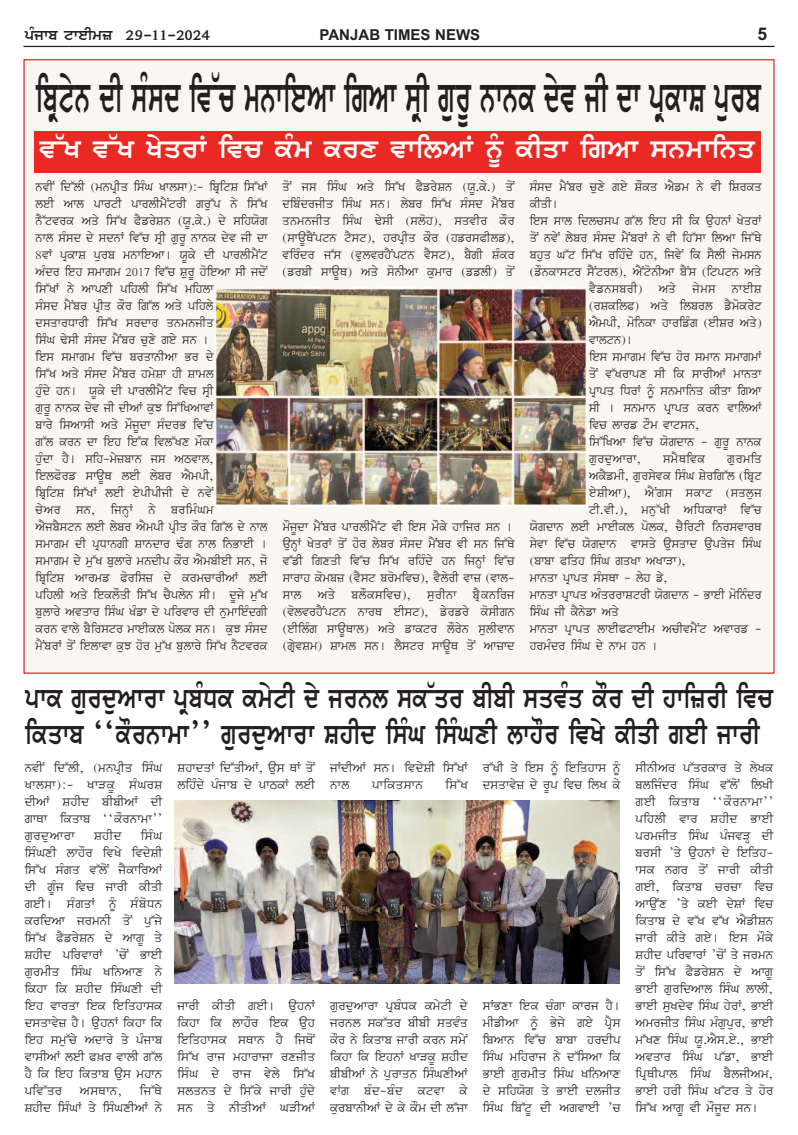
<style>
.page{position:relative;width:798px;height:1135px;background:#fff}
.page>*{position:absolute;margin:0;border:0;box-sizing:border-box;transform-origin:0 0}
.t1{font:700 45px "Anmol Lipi";color:#231f20;scale:.55 1}
.t2{font:700 30px/36.2px "Anmol Lipi";color:#231f20;scale:.77 1}
.t3{font:700 27.5px "Anmol Lipi";color:#fff}
.t4{font:700 17.5px "Arial";color:#231f20}
.t5{font:700 15px "Anmol Lipi";color:#231f20}
.t6{font:700 15px "Arial";color:#231f20}
.t7{font:12.5px/17px "Anmol Lipi";color:#231f20}
.t8{font:12.5px "Anmol Lipi";letter-spacing:.02em;color:#231f20}
</style>
<div class="page">
<hr style="left:23px;top:46px;width:751px;height:1px;background:#231f20">
<img style="left:175px;top:800px;width:444px;height:182px">
<div style="left:25px;top:60px;width:748px;height:612px;background:#f8f7f1"></div>
<div style="left:34px;top:131px;width:726px;height:41px;background:#ea2924"></div>
<img style="left:215px;top:288px;width:372px;height:218px">
<p class="t5" style="left:25px;top:26px;width:187px">PMJWB TWEIMZ 29-11-2024</p>
<p class="t6" style="left:319px;top:26px;width:162px">PANJAB TIMES NEWS</p>
<h3 class="t4" style="left:757px;top:24px;width:11px">5</h3>
<h1 class="t1" style="left:36px;top:70px;width:1320px">IBRTYN DI SMSD IV~C MNWIEAW IGAW SRI GURU NWNK DYV JI DW PRKWS PURB</h1>
<h3 class="t3" style="left:39px;top:132px;width:717px">V~K V~K KYQRW IVC KMM KRX VWILAW Ƒ KIQW IGAW SNMWINQ</h3>
<p class="t7" style="left:36px;top:178px;width:233px">NVIN ID~LI (MNPRIQ ISMG KWLSW):- IBRITS IS~KW LEI AWL PWRTI PWRLIMYNTRI GRU~P NY IS~K NY~TVRK AQY IS~K PYFRYSN (XU.KY.) DY SIHXOG NWL SMSD DY SDNW IV~C SRI GURU NWNK DYV JI DW 8VW PRKWS PURB MNWIEAW[ XUKY DI PWRLIMYNT AMDR IEH SMWGM 2017 IV~C SURU HOIEAW SI JDON IS~KW NY AWPXI PIHLI IS~K MIHLW<br>SMSD MYNBR PRIQ KOR IG~L AQY PIHLY DSQWRDWRI IS~K SRDWR QNMNJIQ<br>ISMG FYSI SMSD MYNBR CUXY GEY SN [<br>IES SMWGM IV~C BRQWNIAW BR DY<br>IS~K AQY SMSD MYNBR HMYSW HI SWML<br>HUMDY HN[ XUKY DI PWRLIMYNT IVC SRI<br>GURU NWNK DYV JI DIAW KUJ IS~IKAWVW<br>BWRY ISAWSI AQY MOJUDW SMDRB IV~C<br>G~L KRN DW IEH IE~K IVL~KX MOKW<br>HUMDW HY[ SIH-MYZBWN JS ATVWL,<br>IELPORF SWAUQ LEI LYBR AYMPI,<br>IBRITS IS~KW LEI EYPIPIJI DY NVYN<br>CYAR SN, IJNHW NY BRIMMGM<br>AYJBYSTN LEI LYBR AYMPI PRIQ KOR IG~L DY NWL SMWGM DI PRDWNGI SWNDWR FMG NWL INBWEI [ SMWGM DY MU~K BULWRY MNDIP KOR AYMBIEI SN, JO IBRITS AWRMF PORISZ DY KRMCWRIAW LEI PIHLI AQY IEKLOQI IS~K CYPLYN SI[ DUJY MU~K BULWRY AVQWR ISMG KMFW DY PIRVWR DI NUMWIEMDGI KRN VWLY BYIRSTR MWEIKL POLK SN[ KUJ SMSD MYNBRW QON IELWVW KUJ HOR MU~K BULWRY IS~K NYTVRK</p>
<p class="t7" style="left:282px;top:178px;width:233px;text-align:justify">QON JS ISMG AQY IS~K PYFRYSN (XU.KY.) QON DIBMDRJIQ ISMG SN[ LYBR IS~K SMSD MYNBR QNMNJIQ ISMG FYSI (SLOH), SQVIR KOR (SWAUQYNPTN TYST), HRPRIQ KOR (HFRSPILF), VIRMDR J~S (VULVRHYNPTN VYST), BYGI SMKR (FRBI SWAUQ) AQY SONIAW KUMWR (FFLI) QON</p>
<p class="t7" style="left:282px;top:518px;width:233px">MOJUDW MYNBR PWRLIMYNT VI IES MOKY HWIJR SN [ AUNHW KYQRW QON HOR LYBR SMSD MYNBR VI SN IJ~QY V~FI IGXQI IV~C IS~K RIHMDY HN IJNHW IV~C SWRWH KOMBZ (VYST BROMIVC), VYLYRI VWZ (VWL-SWL</p>
<p class="t7" style="left:317px;top:586px;width:19px">AQY</p>
<p class="t8" style="left:351px;top:587px;width:61px">BLOKSIVC),</p>
<p class="t7" style="left:427px;top:586px;width:31px">SURINW</p>
<p class="t7" style="left:282px;top:586px;width:233px;text-align:justify;text-indent:190px">BRYKNIRJ (VOLVRHYNPTN NWRQ EIST), FYRFRY KOSIGN (EIILMG SWAUQWL) AQY FWKTR LORYN SULIVWN (GRYVSM) SWML SN[ LYSTR SWAUQ QON AWZWD</p>
<p class="t7" style="left:529px;top:178px;width:233px">SMSD MYNBR CUXY GEY SOKQ AYFM NY VI ISRKQ</p>
<p class="t7" style="left:529px;top:195px;width:31px">KIQI[</p>
<p class="t7" style="left:529px;top:212px;width:233px">IES SWL IDLCSP G~L IEH SI IK AUHNW KYQRW</p>
<p class="t7" style="left:529px;top:229px;width:233px">QON NVYN LYBR SMSD MYNBRW NY VI IH~SW ILAW IJ~QY</p>
<p class="t7" style="left:529px;top:246px;width:233px">BHUQ G~T IS~K RIHMDY HN, IJVYN IK SYLI JYMSN</p>
<p class="t7" style="left:529px;top:263px;width:233px">(FONKWSTR SYNTRL), AYNTONIAW BYNS (ITPTN AQY</p>
<p class="t8" style="left:589px;top:281px;width:55px">VYFNSBRI)</p>
<p class="t7" style="left:658px;top:280px;width:19px">AQY</p>
<p class="t7" style="left:692px;top:280px;width:25px">JYMS</p>
<p class="t7" style="left:589px;top:280px;width:174px;text-indent:143px">NWEIS (RSKILP) AQY ILBRL FYMOKRYT<br>AYMPI, MOINKW HWRIFMG (EISR AQY)<br>VWLTN)[<br>IES SMWGM IV~C HOR SMWN SMWGMW<br>QON V~KRWPX SI IK SWRIAW MWNQW<br>PRWPQ IDRW Ƒ SNMWINQ KIQW IGAW<br>SI [ SNMWN PRWPQ KRN VWILAW<br>IVC LWRF TOM VWTSN,<br>IS~IKAW IV~C XOGDWN - GURU NWNK<br>GURDUAWRW,</p>
<p class="t7" style="left:663px;top:450px;width:43px">SMYQIVK</p>
<p class="t7" style="left:727px;top:450px;width:36px">GURMIQ</p>
<p class="t7" style="left:589px;top:467px;width:174px">AKYFMI, GURSYVK ISMG SYRIG~L (IBRT</p>
<p class="t8" style="left:589px;top:485px;width:174px">EYSIAW), AYNGS SKWT (SQLUJ</p>
<p class="t8" style="left:589px;top:502px;width:174px">TI.VI.), MNU~KI AIDKWRW IV~C</p>
<p class="t7" style="left:529px;top:518px;width:233px">XOGDWN LEI MWEIKL POLK, CYIRTI INRSVWRQ</p>
<p class="t7" style="left:529px;top:535px;width:233px">SYVW IV~C XOGDWN VWSQY AUSQWD AUPQYJ ISMG</p>
<p class="t7" style="left:529px;top:552px;width:157px">(BWBW PIQH ISMG GQKW AKWVW),</p>
<p class="t7" style="left:529px;top:569px;width:140px">MWNQW PRWPQ SMSQW - LYH FY,</p>
<p class="t7" style="left:529px;top:586px;width:233px">MWNQW PRWPQ AMQRRWSTRI XOGDWN - BWEI MOINMDR</p>
<p class="t7" style="left:529px;top:603px;width:91px">ISMG JI KYNYFW AQY</p>
<p class="t7" style="left:529px;top:620px;width:233px">MWNQW PRWPQ LWEIPTWEIM ACIVMYNT AVWRF -</p>
<p class="t7" style="left:529px;top:637px;width:130px">HRMMDR ISMG DY NWM HN [</p>
<h2 class="t2" style="left:25px;top:679px;width:972px">PWK GURDUAWRW PRBMDK KMYTI DY JRNL SK~QR BIBI SQVMQ KOR DI HWIZRI IVC<br>IKQWB ‘‘KORNWMW’’ GURDUAWRW SHID ISMG ISMGXI LWHOR IVKY KIQI GEI JWRI</h2>
<p class="t7" style="left:25px;top:758px;width:139px;text-align:justify">NVIN ID~LI, (MNPRIQ ISMG KWLSW):- KWVKU SMGRS DIAW SHID BIBIAW DI GWQW IKQWB ‘‘KORNWMW’’ GURDUAWRW</p>
<p class="t7" style="left:25px;top:826px;width:146px;text-indent:116px">ISMG<br>ISMGXI LWHOR IVKY IVDYSI<br>IS~K SMGQ V~LON JYKWIRAW<br>DI GUMJ IVC JWRI KIQI<br>GEI[ SMGQW Ƒ SMBODN<br>KRIDAW JRMNI QON PU~JY<br>IS~K PYFRYSN DY AWGU QY<br>SHID PIRVWRW ’CON BWEI<br>GURMIQ ISMG KINAWX NY<br>IKHW IK SHID ISMGXI DI<br>IEH VWRQW IEK IEIQHWSK<br>DSQWVYZ HY[ AUHNW IKHW IK<br>IEH SMU~CYADWRYQYPMJWB<br>VWSIAW LEI P^R VWLI G~L<br>HYIK IEH IKQWB AUS MHWN<br>PIV~QR</p>
<p class="t7" style="left:94px;top:826px;width:29px">SHID</p>
<p class="t7" style="left:25px;top:1081px;width:146px;text-align:right">IJ~QY<br>SHID ISMGW QYISMGXIAW NY</p>
<p class="t7" style="left:80px;top:1081px;width:44px">ASQWN,</p>
<p class="t7" style="left:177px;top:758px;width:139px">SHWDQW ID~QIAW, AUS QW QON<br>LIHMDYPMJWB DYPWTKW LEI</p>
<p class="t7" style="left:330px;top:758px;width:139px">JWDIAW SN[ IVDYSI IS~KW<br>NWL</p>
<p class="t8" style="left:372px;top:776px;width:52px">PWIKQSWN</p>
<p class="t7" style="left:445px;top:775px;width:24px">IS~K</p>
<p class="t7" style="left:483px;top:758px;width:145px">R~KI QYIES Ƒ IEIQHWS Ƒ<br>DSQWVYZ DYRUP IVC ILK KY</p>
<p class="t7" style="left:177px;top:996px;width:146px">JWRI KIQI GEI[ AUHNW<br>IKHW IK LWHOR IEK AUH<br>IEIQHWSK SQWN HY IJQON<br>IS~K RWJ MHWRWJW RXJIQ<br>ISMG DY RWJ VYLY IS~K<br>SLQNQ DYIS~KYJWRI HUMDY<br>SN QY NIQIAW GVIAW</p>
<p class="t7" style="left:330px;top:996px;width:146px">GURDUAWRW PRBMDK KMYTI DY<br>JRNL SK~QR BIBI SQVMQ<br>KOR NYIKQWB JWRI KRN SMYN<br>IKHW IK IEHNW KWVKU SHID<br>BIBIAW NYPURWQN ISMGXIAW<br>VWG BMD-BMD KTVW KY<br>KURBWNIAW DYKYKOM DI L~JW</p>
<p class="t7" style="left:483px;top:996px;width:139px;text-align:justify">SWBXW IEK CMGW KWRJ HY[ MIFIAW Ƒ BYJY GEY PRYS IBAWN IV~C BWBW HRDIP ISMG MIHRWJ NYD~ISAW IK BWEI GURMIQ ISMG KINAWX DYSIHXOG QYBWEI DLJIQ ISMG IB~TU DI AGVWEI ’C</p>
<p class="t7" style="left:635px;top:758px;width:145px">SINIAR P~QRKWR QYLYKK<br>BLIJMDR ISMG V~LON ILKI<br>GEI IKQWB ‘‘KORNWMW’’<br>PIHLI VWR SHID BWEI<br>PRMJIQ ISMG PMJVVH DI<br>BRSI ’QYAUHNW DYIEIQH-<br>WSK NGR QON JWRI KIQI<br>GEI, IKQWB CRCW IVC<br>AWAUNX ’QY KEI DYSW IVC<br>IKQWB DYV~K V~K AYFISN<br>JWRI KIQY GEY[ IES MOKY<br>SHID PIRVWRW ’CON QYJRMN<br>QON IS~K PYFRYSN DY AWGU<br>BWEI GURIDAWL ISMG LWLI,<br>BWEI SUKDYV ISMG HYRW, BWEI<br>AMRJIQ ISMG MMGUPUR, BWEI<br>M~KX ISMG XU.AYS.EY., BWEI<br>AVQWR ISMG P~FW, BWEI<br>IPRQIPWL ISMG BYLJIAM,<br>BWEI HRI ISMG K~TR QYHOR<br>IS~K AWGU VI MOJUD SN[</p>
</div>
